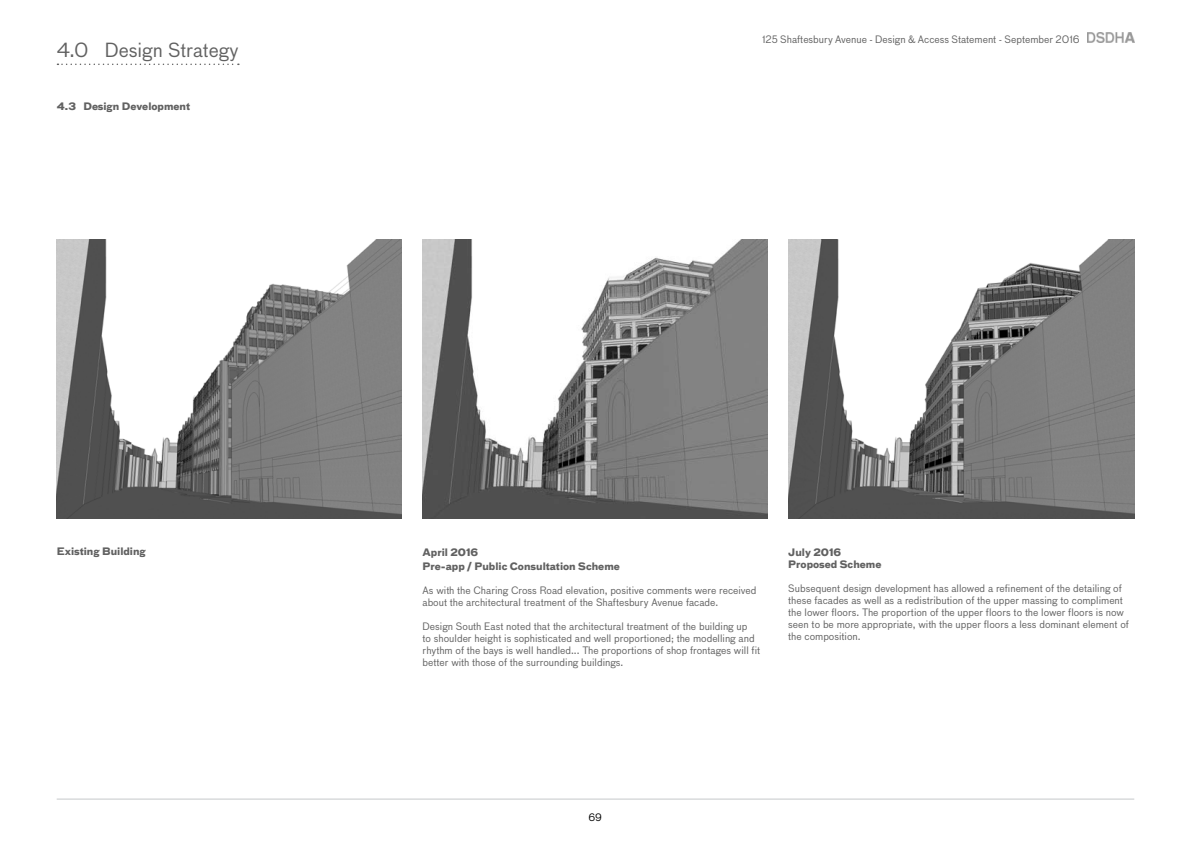
<style>
.page{position:relative;width:1191px;height:842px;background:#fff}
.page>*{position:absolute;margin:0;border:0;box-sizing:border-box;transform-origin:0 0}
.t1{font:19px "Bau OT";color:#616161}
.t2{font:10px/12px "Bau OT";color:#616161}
.t3{font:700 10px/12px "Bau OT";color:#616161}
.t4{font:10px "Bau OT";color:#000}
</style>
<div class="page">
<hr style="left:57px;top:799px;width:1077px;height:1px;background:#c6c8ca">
<img style="left:1087px;top:33px;width:47px;height:10px">
<img style="left:422px;top:239px;width:345px;height:280px">
<img style="left:57px;top:239px;width:344px;height:279px">
<img style="left:789px;top:239px;width:345px;height:280px">
<svg style="left:57px;top:64px;width:182px;height:1px"></svg>
<h1 class="t1" style="left:57px;top:38px;width:183px">4.0 Design Strategy</h1>
<p class="t3" style="left:57px;top:100px;width:135px">4.3 Design Development</p>
<p class="t2" style="left:762px;top:33px;width:319px">125 Shaftesbury Avenue - Design &amp; Access Statement - September 2016</p>
<p class="t3" style="left:57px;top:545px;width:91px">Existing Building</p>
<p class="t3" style="left:422px;top:545px;width:199px;line-height:14px">April 2016<br>Pre-app / Public Consultation Scheme</p>
<p class="t2" style="left:422px;top:584px;width:335px">As with the Charing Cross Road elevation, positive comments were received about the architectural treatment of the Shaftesbury Avenue facade.</p>
<p class="t2" style="left:422px;top:620px;width:339px">Design South East noted that the architectural treatment of the building up<br>to shoulder height is sophisticated and well proportioned; the modelling and rhythm of the bays is well handled... The proportions of shop frontages will fit better with those of the surrounding buildings.</p>
<p class="t3" style="left:788px;top:546px;width:95px">July 2016<br>Proposed Scheme</p>
<p class="t2" style="left:788px;top:582px;width:342px">Subsequent design development has allowed a refinement of the detailing of these facades as well as a redistribution of the upper massing to compliment the lower floors. The proportion of the upper floors to the lower floors is now seen to be more appropriate, with the upper floors a less dominant element of the composition.</p>
<p class="t4" style="left:588px;top:811px;width:15px">69</p>
</div>
